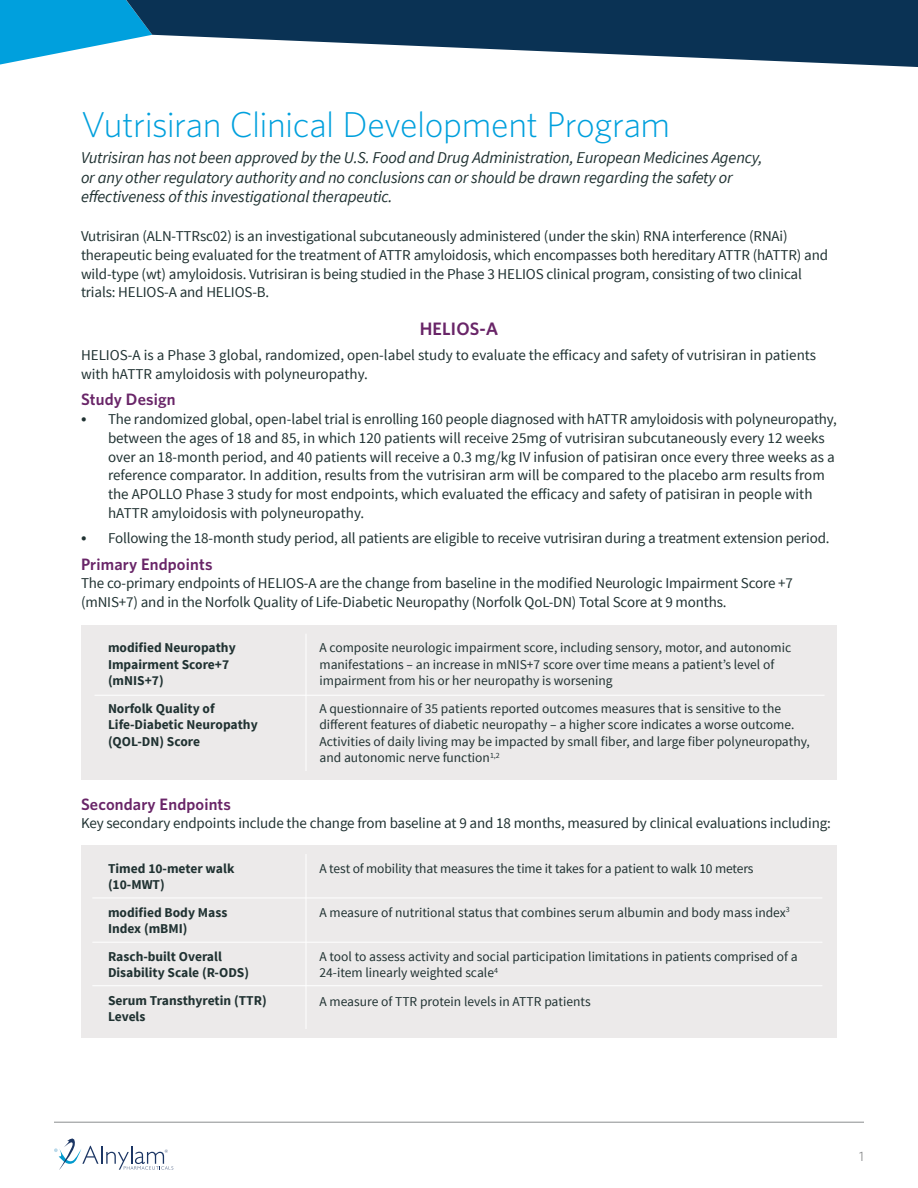
<style>
.page{position:relative;width:918px;height:1188px;background:#fff}
.page>*{position:absolute;margin:0;border:0;box-sizing:border-box;transform-origin:0 0}
.t1{font:300 36px "Whitney";letter-spacing:-.015em;color:#00a0dd}
.t2{font:600 18px "Whitney";letter-spacing:.01em;color:#692568}
.t3{font:italic 16.5px/19.5px "Source Sans Pro";letter-spacing:-.01em;color:#203232}
.t4{font:600 16.5px "Whitney";letter-spacing:.01em;color:#692568}
.t5{font:15px/18.8px "Source Sans Pro";letter-spacing:-.01em;color:#203232}
.t6{font:13.5px/16.5px "Source Sans Pro";color:#203232}
.t7{font:700 13.5px/16.5px "Source Sans Pro";color:#203232}
.t8{font:13.5px "Whitney";color:#8b8d8e}
.s1{font-size:18px}
</style>
<div class="page">
<svg style="left:54px;top:1138px;width:119px;height:31px"></svg>
<svg style="left:0;top:0;width:116px;height:65px"></svg>
<svg style="left:116px;top:0;width:802px;height:67px;fill:#0a3254"></svg>
<hr style="left:54px;top:1122px;width:810px;height:1px;background:#8b8d8e">
<div style="left:81px;top:625px;width:756px;height:155px;background:#eceaea"></div>
<div style="left:81px;top:845px;width:756px;height:193px;background:#eceaea"></div>
<hr style="left:94px;top:695px;width:731px;height:1px;background:#fff">
<hr style="left:92px;top:898px;width:730px;height:1px;background:#fff">
<hr style="left:92px;top:942px;width:730px;height:1px;background:#fff">
<hr style="left:92px;top:985px;width:730px;height:1px;background:#fff">
<hr style="left:306px;top:634px;width:1px;height:137px;background:#fff">
<hr style="left:306px;top:854px;width:1px;height:175px;background:#fff">
<h1 class="t1" style="left:81px;top:100px;width:591px">Vutrisiran Clinical Development Program</h1>
<p class="t3" style="left:81px;top:148px;width:683px">Vutrisiran has not been approved by the U.S. Food and Drug Administration, European Medicines Agency, or any other regulatory authority and no conclusions can or should be drawn regarding the safety or effectiveness of this investigational therapeutic.</p>
<p class="t5" style="left:81px;top:227px;width:749px">Vutrisiran (ALN-TTRsc02) is an investigational subcutaneously administered (under the skin) RNA interference (RNAi) therapeutic being evaluated for the treatment of ATTR amyloidosis, which encompasses both hereditary ATTR (hATTR) and wild-type (wt) amyloidosis. Vutrisiran is being studied in the Phase 3 HELIOS clinical program, consisting of two clinical trials: HELIOS-A and HELIOS-B.</p>
<p class="t2" style="left:420px;top:317px;width:80px">HELIOS-A</p>
<p class="t5" style="left:81px;top:346px;width:737px">HELIOS-A is a Phase 3 global, randomized, open-label study to evaluate the efficacy and safety of vutrisiran in patients with hATTR amyloidosis with polyneuropathy.</p>
<p class="t4" style="left:81px;top:389px;width:96px">Study Design</p>
<p class="t5" style="left:108px;top:410px;width:730px;text-indent:-27px"><span class="s1">•</span> The randomized global, open-label trial is enrolling 160 people diagnosed with hATTR amyloidosis with polyneuropathy, between the ages of 18 and 85, in which 120 patients will receive 25mg of vutrisiran subcutaneously every 12 weeks over an 18-month period, and 40 patients will receive a 0.3 mg/kg IV infusion of patisiran once every three weeks as a reference comparator. In addition, results from the vutrisiran arm will be compared to the placebo arm results from the APOLLO Phase 3 study for most endpoints, which evaluated the efficacy and safety of patisiran in people with hATTR amyloidosis with polyneuropathy.</p>
<p class="t5" style="left:81px;top:529px;width:750px"><span class="s1">•</span> Following the 18-month study period, all patients are eligible to receive vutrisiran during a treatment extension period.</p>
<p class="t4" style="left:81px;top:553px;width:133px">Primary Endpoints</p>
<p class="t5" style="left:81px;top:574px;width:714px">The co-primary endpoints of HELIOS-A are the change from baseline in the modified Neurologic Impairment Score +7 (mNIS+7) and in the Norfolk Quality of Life-Diabetic Neuropathy (Norfolk QoL-DN) Total Score at 9 months.</p>
<p class="t7" style="left:108px;top:640px;width:129px">modified Neuropathy<br>Impairment Score+7 (mNIS+7)</p>
<p class="t7" style="left:108px;top:701px;width:151px">Norfolk Quality of<br>Life-Diabetic Neuropathy (QOL-DN) Score</p>
<p class="t6" style="left:319px;top:640px;width:473px">A composite neurologic impairment score, including sensory, motor, and autonomic manifestations – an increase in mNIS+7 score over time means a patient’s level of impairment from his or her neuropathy is worsening</p>
<p class="t6" style="left:319px;top:700px;width:492px">A questionnaire of 35 patients reported outcomes measures that is sensitive to the different features of diabetic neuropathy – a higher score indicates a worse outcome.<br>Activities of daily living may be impacted by small fiber, and large fiber polyneuropathy, and autonomic nerve function<sup>1,2</sup></p>
<p class="t4" style="left:81px;top:793px;width:152px">Secondary Endpoints</p>
<p class="t5" style="left:81px;top:814px;width:751px">Key secondary endpoints include the change from baseline at 9 and 18 months, measured by clinical evaluations including:</p>
<p class="t7" style="left:108px;top:861px;width:128px">Timed 10-meter walk (10-MWT)</p>
<p class="t6" style="left:319px;top:860px;width:436px">A test of mobility that measures the time it takes for a patient to walk 10 meters</p>
<p class="t7" style="left:108px;top:904px;width:121px">modified Body Mass<br>Index (mBMI)</p>
<p class="t6" style="left:319px;top:904px;width:472px">A measure of nutritional status that combines serum albumin and body mass index<sup>3</sup></p>
<p class="t7" style="left:108px;top:948px;width:143px">Rasch-built Overall<br>Disability Scale (R-ODS)</p>
<p class="t6" style="left:319px;top:948px;width:480px">A tool to assess activity and social participation limitations in patients comprised of a<br>24-item linearly weighted scale<sup>4</sup></p>
<p class="t7" style="left:108px;top:992px;width:160px">Serum Transthyretin (TTR)<br>Levels</p>
<p class="t6" style="left:319px;top:993px;width:273px">A measure of TTR protein levels in ATTR patients</p>
<p class="t8" style="left:859px;top:1147px;width:6px">1</p>
</div>
